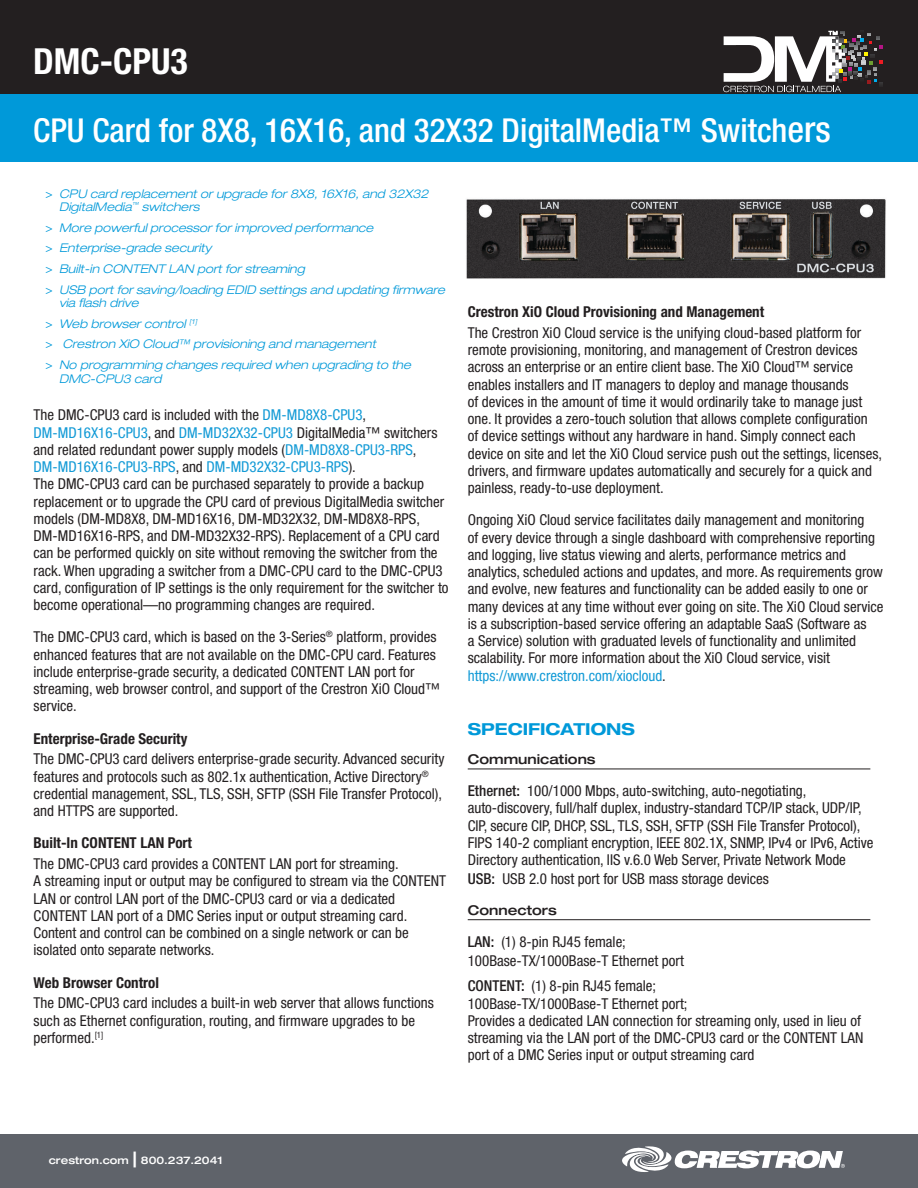
<style>
.page{position:relative;width:918px;height:1188px;background:#fff}
.page>*{position:absolute;margin:0;border:0;box-sizing:border-box;transform-origin:0 0}
.t1{font:700 condensed 36px "Helvetica Neue LT Std";color:#fff}
.t2{font:500 condensed 33px "Helvetica Neue LT Std";color:#fff}
.SPECIFICATIONS_title{font:700 expanded 16.5px "Helvetica Neue LT Std";color:#0099d9}
.spec_description{font:condensed 15px/17.2px "Helvetica Neue LT Std";color:#231f20}
.bold_copy_headings{font:700 condensed 15px "Helvetica Neue LT Std";color:#231f20}
.spec_header{font:500 expanded 13.5px "Helvetica Neue LT Std";color:#231f20}
.t3{font:italic 300 expanded 12px/13.8px "Helvetica Neue LT Std";color:#0099d9}
.t4{font:500 expanded 10.5px "Helvetica Neue LT Std";color:#fff}
.s1{font-size:36px}
.s2{font-weight:400;font-style:normal;font-stretch:condensed}
.s3{color:#129ad6}
.s4{font-weight:500}
.s5{font-size:21px}
</style>
<div class="page">
<div style="left:0;top:0;width:918px;height:94px;background:#231f20"></div>
<div style="left:0;top:94px;width:918px;height:67px;background:#0099d9"></div>
<div style="left:0;top:1134px;width:918px;height:54px;background:#5f636a"></div>
<svg style="left:622px;top:1146px;width:223px;height:26px"></svg>
<hr style="left:468px;top:769px;width:402px;height:1px;background:#231f20">
<hr style="left:468px;top:919px;width:402px;height:1px;background:#231f20">
<svg style="left:723px;top:30px;width:160px;height:62px"></svg>
<img style="left:466px;top:199px;width:420px;height:80px">
<h1 class="t1" style="left:33px;top:40px;width:156px">DMC-CPU3</h1>
<h2 class="t2" style="left:33px;top:110px;width:799px">CPU Card for 8X8, 16X16, and 32X32 DigitalMedia™ Switch<span class="s1">ers</span></h2>
<p class="t3" style="left:59px;top:187px;width:371px;text-indent:-14px"><span class="s2">&gt;</span> CPU card replacement or upgrade for 8X8, 16X16, and 32X32<br>DigitalMedia<sup>™</sup> switchers</p>
<p class="t3" style="left:46px;top:221px;width:329px"><span class="s2">&gt;</span> More powerful processor for improved performance</p>
<p class="t3" style="left:46px;top:242px;width:167px"><span class="s2">&gt;</span> Enterprise-grade security</p>
<p class="t3" style="left:46px;top:262px;width:261px"><span class="s2">&gt;</span> Built-in CONTENT LAN port for streaming</p>
<p class="t3" style="left:59px;top:283px;width:387px;text-indent:-14px"><span class="s2">&gt;</span> USB port for saving/loading EDID settings and updating firmware via flash drive</p>
<p class="t3" style="left:46px;top:317px;width:153px"><span class="s2">&gt;</span> Web browser control <sup>[1]</sup></p>
<p class="t3" style="left:46px;top:338px;width:332px"><span class="s2">&gt;</span> Crestron XiO Cloud™ provisioning and management</p>
<p class="t3" style="left:59px;top:358px;width:353px;text-indent:-14px"><span class="s2">&gt;</span> No programming changes required when upgrading to the<br>DMC-CPU3 card</p>
<p class="spec_description" style="left:34px;top:406px;width:416px">The DMC-CPU3 card is included with the <span class="s3">DM-MD8X8-CPU3</span>, <span class="s3">DM-MD16X16-CPU3</span>, and <span class="s3">DM-MD32X32-CPU3</span> DigitalMedia™ switchers and related redundant power supply models (<span class="s3">DM-MD8X8‑CPU3‑RPS</span>, <span class="s3">DM-MD16X16-CPU3-RPS</span>, and <span class="s3">DM-MD32X32-CPU3-RPS</span>).<br>The DMC‑CPU3 card can be purchased separately to provide a backup replacement or to upgrade the CPU card of previous DigitalMedia switcher models (DM‑MD8X8, DM-MD16X16, DM-MD32X32, DM-MD8X8-RPS, DM‑MD16X16-RPS, and DM-MD32X32-RPS). Replacement of a CPU card can be performed quickly on site without removing the switcher from the rack. When upgrading a switcher from a DMC-CPU card to the DMC-CPU3 card, configuration of IP settings is the only requirement for the switcher to become operational—no programming changes are required.</p>
<p class="spec_description" style="left:34px;top:628px;width:408px">The DMC-CPU3 card, which is based on the 3-Series<sup>®</sup> platform, provides enhanced features that are not available on the DMC-CPU card. Features include enterprise-grade security, a dedicated CONTENT LAN port for streaming, web browser control, and support of the Crestron XiO Cloud™ service.</p>
<p class="bold_copy_headings" style="left:34px;top:729px;width:155px">Enterprise-Grade Security</p>
<p class="spec_description" style="left:34px;top:750px;width:412px">The DMC-CPU3 card delivers enterprise-grade security. Advanced security features and protocols such as 802.1x authentication, Active Directory<sup>® </sup>credential management, SSL, TLS, SSH, SFTP (SSH File Transfer Protocol), and HTTPS are supported.</p>
<p class="bold_copy_headings" style="left:34px;top:834px;width:160px">Built-In CONTENT LAN Port</p>
<p class="spec_description" style="left:34px;top:855px;width:414px">The DMC-CPU3 card provides a CONTENT LAN port for streaming.<br>A streaming input or output may be configured to stream via the CONTENT LAN or control LAN port of the DMC-CPU3 card or via a dedicated CONTENT LAN port of a DMC Series input or output streaming card.<br>Content and control can be combined on a single network or can be isolated onto separate networks.</p>
<p class="bold_copy_headings" style="left:34px;top:973px;width:127px">Web Browser Control</p>
<p class="spec_description" style="left:34px;top:994px;width:402px">The DMC-CPU3 card includes a built-in web server that allows functions such as Ethernet configuration, routing, and firmware upgrades to be performed.<sup>[1]</sup></p>
<p class="bold_copy_headings" style="left:468px;top:303px;width:298px">Crestron XiO Cloud Provisioning and Management</p>
<p class="spec_description" style="left:468px;top:324px;width:416px">The Crestron XiO Cloud service is the unifying cloud-based platform for remote provisioning, monitoring, and management of Crestron devices across an enterprise or an entire client base. The XiO Cloud™ service enables installers and IT managers to deploy and manage thousands<br>of devices in the amount of time it would ordinarily take to manage just one. It provides a zero-touch solution that allows complete configuration<br>of device settings without any hardware in hand. Simply connect each device on site and let the XiO Cloud service push out the settings, licenses, drivers, and firmware updates automatically and securely for a quick and painless, ready-to-use deployment.</p>
<p class="spec_description" style="left:468px;top:511px;width:417px">Ongoing XiO Cloud service facilitates daily management and monitoring<br>of every device through a single dashboard with comprehensive reporting and logging, live status viewing and alerts, performance metrics and analytics, scheduled actions and updates, and more. As requirements grow and evolve, new features and functionality can be added easily to one or many devices at any time without ever going on site. The XiO Cloud service is a subscription-based service offering an adaptable SaaS (Software as<br>a Service) solution with graduated levels of functionality and unlimited scalability. For more information about the XiO Cloud service, visit <span class="s3">https://www.crestron.com/xiocloud</span>.</p>
<p class="SPECIFICATIONS_title" style="left:468px;top:719px;width:169px">SPECIFICATIONS</p>
<p class="spec_header" style="left:468px;top:751px;width:129px">Communications</p>
<p class="spec_description" style="left:468px;top:782px;width:407px"><span class="s4">Ethernet:</span> 100/1000 Mbps, auto-switching, auto-negotiating, auto-discovery, full/half duplex, industry-standard TCP/IP stack, UDP/IP, CIP, secure CIP, DHCP, SSL, TLS, SSH, SFTP (SSH File Transfer Protocol), FIPS 140-2 compliant encryption, IEEE 802.1X, SNMP, IPv4 or IPv6, Active Directory authentication, IIS v.6.0 Web Server, Private Network Mode</p>
<p class="spec_description" style="left:468px;top:870px;width:303px"><span class="s4">USB:</span> USB 2.0 host port for USB mass storage devices</p>
<p class="spec_header" style="left:468px;top:902px;width:91px">Connectors</p>
<p class="spec_description" style="left:468px;top:933px;width:160px"><span class="s4">LAN:</span> (1) 8-pin RJ45 female;</p>
<p class="spec_description" style="left:468px;top:952px;width:218px">100Base-TX/1000Base-T Ethernet port</p>
<p class="spec_description" style="left:468px;top:977px;width:397px"><span class="s4">CONTENT:</span> (1) 8-pin RJ45 female;<br>100Base-TX/1000Base-T Ethernet port;<br>Provides a dedicated LAN connection for streaming only, used in lieu of streaming via the LAN port of the DMC-CPU3 card or the CONTENT LAN port of a DMC Series input or output streaming card</p>
<p class="t4" style="left:49px;top:1153px;width:175px">crestron.com <span class="s5">|</span> 800.237.2041</p>
</div>
